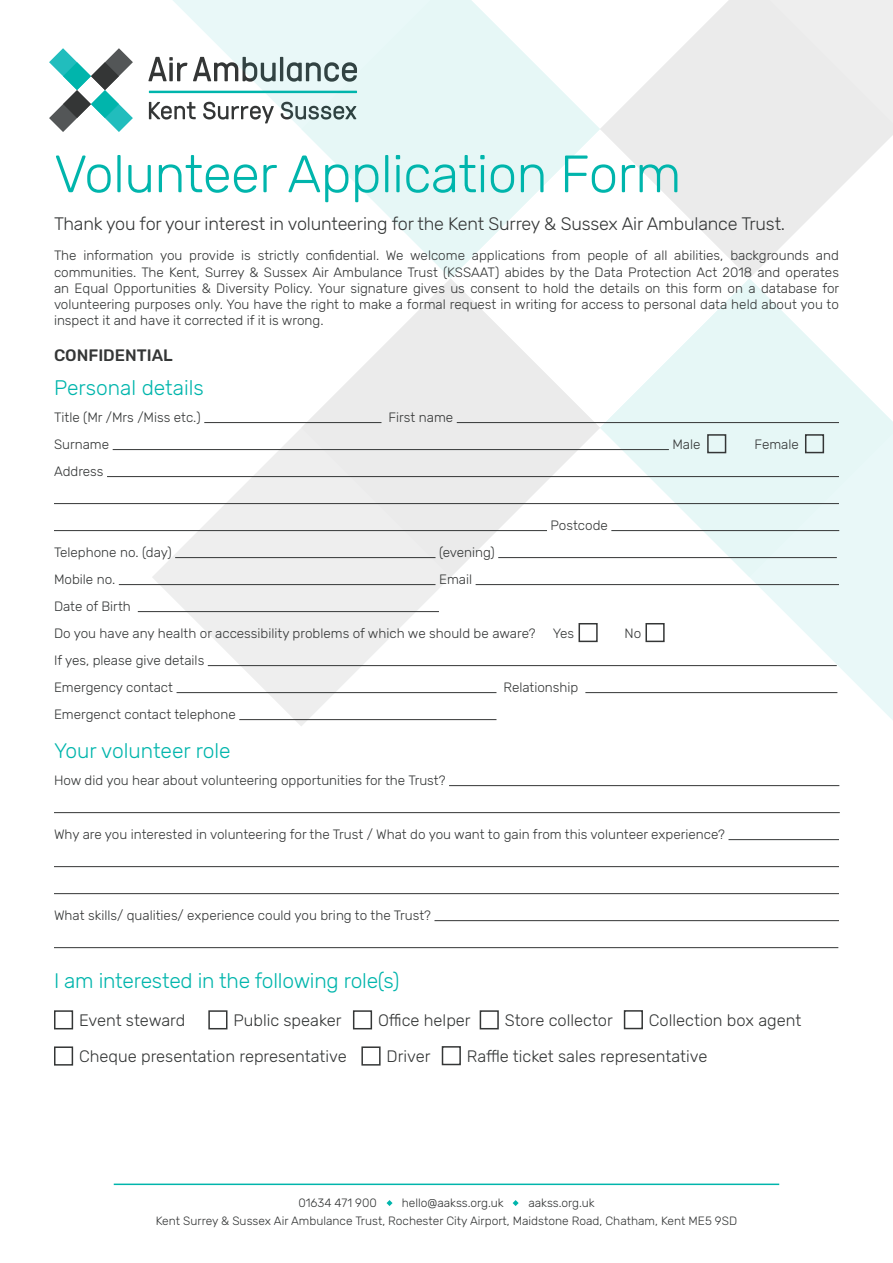
<style>
.page{position:relative;width:893px;height:1263px;background:#fff}
.page>*{position:absolute;margin:0;border:0;box-sizing:border-box;transform-origin:0 0}
.t1{font:300 52.5px "Rubik";letter-spacing:-.01em;color:#00b5ac}
.t2{font:300 21px "Rubik";letter-spacing:-.01em;color:#00b5ac}
.t3{font:300 18px "Rubik";letter-spacing:-.01em;color:#343636}
.t4{font:300 16.5px "Rubik";color:#343636}
.t5{font:500 16.5px "Rubik";color:#343636}
.t6{font:300 13.5px/16.2px "Rubik";color:#343636;text-align:justify}
.t7{font:300 12px/18px "Rubik";color:#343636}
</style>
<div class="page">
<svg style="left:49px;top:48px;width:84px;height:84px"></svg>
<hr style="left:149px;top:91px;width:208px;height:2px;background:#00b5ac">
<svg style="left:149px;top:102px;width:3px;height:18px"></svg>
<svg style="left:148px;top:69px;width:4px;height:12px"></svg>
<hr style="left:114px;top:1183px;width:665px;height:2px;background:#00b5ac">
<svg style="left:387px;top:1200px;width:6px;height:6px"></svg>
<svg style="left:513px;top:1200px;width:6px;height:6px"></svg>
<svg style="left:152px;top:0;width:149px;height:128px"></svg>
<svg style="left:600px;top:577px;width:293px;height:143px"></svg>
<svg style="left:600px;top:0;width:293px;height:278px;fill:#ebebeb"></svg>
<svg style="left:301px;top:0;width:299px;height:278px;fill:#e6f7f6"></svg>
<svg style="left:600px;top:278px;width:293px;height:299px;fill:#e6f7f6"></svg>
<svg style="left:152px;top:423px;width:448px;height:303px"></svg>
<svg style="left:301px;top:278px;width:299px;height:299px;fill:#ebebeb"></svg>
<hr style="left:204px;top:422px;width:177px;height:1px;background:#343636">
<hr style="left:457px;top:422px;width:382px;height:1px;background:#343636">
<hr style="left:113px;top:449px;width:556px;height:1px;background:#343636">
<hr style="left:107px;top:476px;width:732px;height:1px;background:#343636">
<hr style="left:54px;top:503px;width:785px;height:1px;background:#343636">
<hr style="left:54px;top:530px;width:493px;height:1px;background:#343636">
<hr style="left:611px;top:530px;width:228px;height:1px;background:#343636">
<hr style="left:175px;top:557px;width:260px;height:1px;background:#343636">
<hr style="left:498px;top:557px;width:339px;height:1px;background:#343636">
<hr style="left:119px;top:584px;width:316px;height:1px;background:#343636">
<hr style="left:476px;top:584px;width:363px;height:1px;background:#343636">
<hr style="left:138px;top:611px;width:301px;height:1px;background:#343636">
<hr style="left:208px;top:665px;width:629px;height:1px;background:#343636">
<hr style="left:177px;top:692px;width:319px;height:1px;background:#343636">
<hr style="left:585px;top:692px;width:252px;height:1px;background:#343636">
<hr style="left:239px;top:719px;width:257px;height:1px;background:#343636">
<hr style="left:449px;top:785px;width:390px;height:1px;background:#343636">
<hr style="left:54px;top:812px;width:786px;height:1px;background:#343636">
<hr style="left:728px;top:839px;width:111px;height:1px;background:#343636">
<hr style="left:54px;top:866px;width:785px;height:1px;background:#343636">
<hr style="left:54px;top:893px;width:785px;height:1px;background:#343636">
<hr style="left:434px;top:920px;width:405px;height:1px;background:#343636">
<hr style="left:54px;top:947px;width:784px;height:1px;background:#343636">
<div style="left:707px;top:434px;width:19px;height:19px;border:2px solid #343636"></div>
<div style="left:578px;top:623px;width:20px;height:19px;border:2px solid #343636"></div>
<div style="left:805px;top:434px;width:19px;height:19px;border:2px solid #343636"></div>
<div style="left:645px;top:623px;width:20px;height:19px;border:2px solid #343636"></div>
<div style="left:54px;top:1046px;width:19px;height:19px;border:2px solid #343636"></div>
<div style="left:361px;top:1046px;width:20px;height:19px;border:2px solid #343636"></div>
<div style="left:54px;top:1010px;width:19px;height:19px;border:2px solid #343636"></div>
<div style="left:208px;top:1010px;width:19px;height:19px;border:2px solid #343636"></div>
<div style="left:353px;top:1010px;width:19px;height:19px;border:2px solid #343636"></div>
<div style="left:480px;top:1010px;width:19px;height:19px;border:2px solid #343636"></div>
<div style="left:624px;top:1010px;width:19px;height:19px;border:2px solid #343636"></div>
<div style="left:442px;top:1046px;width:19px;height:19px;border:2px solid #343636"></div>
<p class="t1" style="left:54px;top:145px;width:629px">Volunteer Application Form</p>
<p class="t3" style="left:54px;top:214px;width:733px">Thank you for your interest in volunteering for the Kent Surrey &amp; Sussex Air Ambulance Trust.</p>
<p class="t6" style="left:54px;top:248px;width:787px">The information you provide is strictly confidential. We welcome applications from people of all abilities, backgrounds and communities. The Kent, Surrey &amp; Sussex Air Ambulance Trust (KSSAAT) abides by the Data Protection Act 2018 and operates an Equal Opportunities &amp; Diversity Policy. Your signature gives us consent to hold the details on this form on a database for volunteering purposes only. You have the right to make a formal request in writing for access to personal data held about you to inspect it and have it corrected if it is wrong.</p>
<p class="t5" style="left:54px;top:346px;width:120px">CONFIDENTIAL</p>
<p class="t2" style="left:54px;top:376px;width:151px">Personal details</p>
<p class="t6" style="left:54px;top:409px;width:148px">Title (Mr /Mrs /Miss etc.)</p>
<p class="t6" style="left:388px;top:409px;width:66px">First name</p>
<p class="t6" style="left:54px;top:436px;width:57px">Surname</p>
<p class="t6" style="left:672px;top:436px;width:30px">Male</p>
<p class="t6" style="left:754px;top:436px;width:46px">Female</p>
<p class="t6" style="left:54px;top:463px;width:51px">Address</p>
<p class="t6" style="left:550px;top:517px;width:59px">Postcode</p>
<p class="t6" style="left:54px;top:544px;width:119px">Telephone no. (day)</p>
<p class="t6" style="left:439px;top:544px;width:57px">(evening)</p>
<p class="t6" style="left:54px;top:571px;width:63px">Mobile no.</p>
<p class="t6" style="left:439px;top:571px;width:35px">Email</p>
<p class="t6" style="left:54px;top:598px;width:78px">Date of Birth</p>
<p class="t6" style="left:54px;top:625px;width:483px">Do you have any health or accessibility problems of which we should be aware?</p>
<p class="t6" style="left:553px;top:625px;width:23px">Yes</p>
<p class="t6" style="left:624px;top:625px;width:18px">No</p>
<p class="t6" style="left:54px;top:652px;width:152px">If yes, please give details</p>
<p class="t6" style="left:54px;top:679px;width:121px">Emergency contact</p>
<p class="t6" style="left:503px;top:679px;width:76px">Relationship</p>
<p class="t6" style="left:54px;top:706px;width:183px">Emergenct contact telephone</p>
<p class="t2" style="left:54px;top:739px;width:178px">Your volunteer role</p>
<p class="t6" style="left:54px;top:772px;width:393px">How did you hear about volunteering opportunities for the Trust?</p>
<p class="t6" style="left:54px;top:826px;width:672px">Why are you interested in volunteering for the Trust / What do you want to gain from this volunteer experience?</p>
<p class="t6" style="left:54px;top:907px;width:378px">What skills/ qualities/ experience could you bring to the Trust?</p>
<p class="t2" style="left:54px;top:968px;width:347px">I am interested in the following role(s)</p>
<p class="t4" style="left:79px;top:1011px;width:108px">Event steward</p>
<p class="t4" style="left:233px;top:1011px;width:110px">Public speaker</p>
<p class="t4" style="left:378px;top:1011px;width:94px">Office helper</p>
<p class="t4" style="left:505px;top:1011px;width:110px">Store collector</p>
<p class="t4" style="left:649px;top:1011px;width:154px">Collection box agent</p>
<p class="t4" style="left:467px;top:1046px;width:242px">Raffle ticket sales representative</p>
<p class="t4" style="left:79px;top:1047px;width:269px">Cheque presentation representative</p>
<p class="t4" style="left:387px;top:1047px;width:45px">Driver</p>
<p class="t7" style="left:156px;top:1194px;width:583px;text-indent:373px">aakss.org.uk<br>Kent Surrey &amp; Sussex Air Ambulance Trust, Rochester City Airport, Maidstone Road, Chatham, Kent ME5 9SD</p>
<p class="t7" style="left:298px;top:1194px;width:80px">01634 471 900</p>
<p class="t7" style="left:402px;top:1194px;width:104px">hello@aakss.org.uk</p>
</div>
